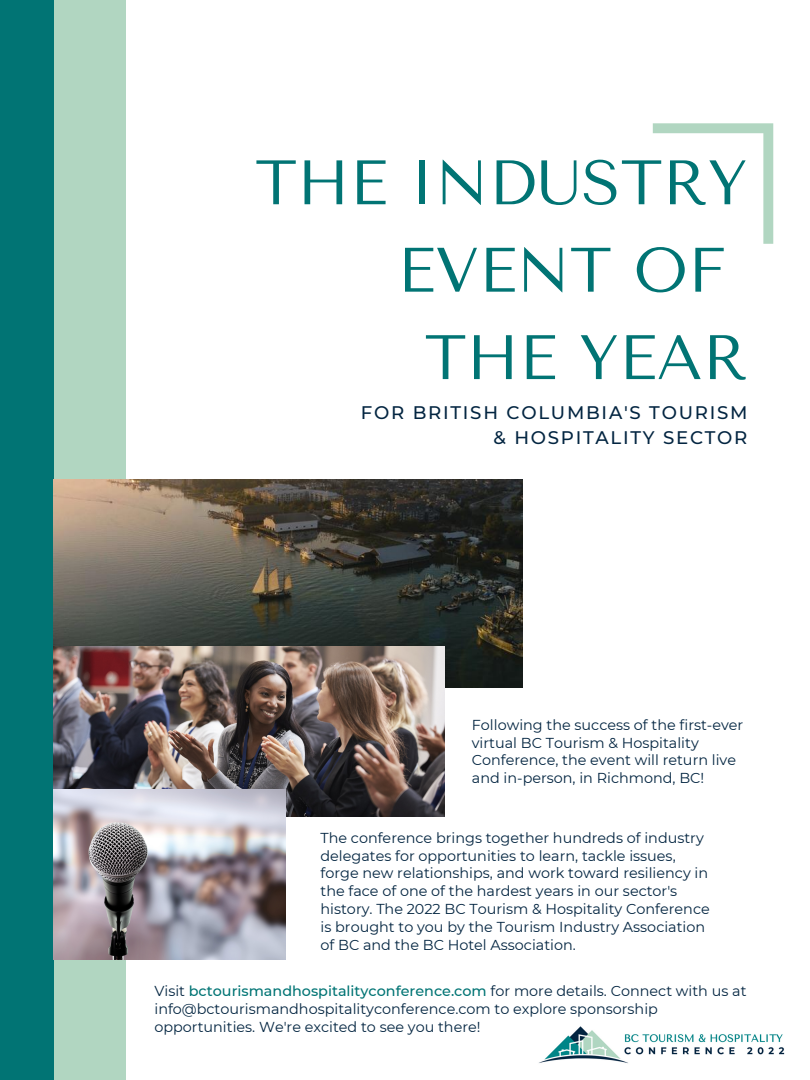
<style>
.page{position:relative;width:810px;height:1080px;background:#fff}
.page>*{position:absolute;margin:0;border:0;box-sizing:border-box;transform-origin:0 0}
.t1{font:62.69px "Tenor Sans";color:#017474}
.t2{font:500 18.19px "Montserrat";letter-spacing:.095em;color:#032541}
.t3{font:14.38px/17.8px "Montserrat";color:#032541}
.s1{font-weight:500;color:#017474}
</style>
<div class="page">
<div style="left:0;top:0;width:126px;height:1080px;background:#b1d6c1"></div>
<svg style="left:653px;top:123px;width:120px;height:121px"></svg>
<div style="left:0;top:0;width:53px;height:1080px;background:#017474"></div>
<img style="left:53px;top:480px;width:470px;height:207px">
<img style="left:53px;top:646px;width:391px;height:170px">
<img style="left:53px;top:790px;width:233px;height:170px">
<img style="left:539px;top:1026px;width:246px;height:38px">
<p class="t1" style="left:255px;top:147px;width:494px">THE INDUSTRY</p>
<p class="t1" style="left:397px;top:234px;width:330px">EVENT OF</p>
<p class="t1" style="left:425px;top:321px;width:324px">THE YEAR</p>
<p class="t2" style="left:361px;top:401px;width:388px">FOR BRITISH COLUMBIA'S TOURISM</p>
<p class="t2" style="left:494px;top:426px;width:255px">&amp; HOSPITALITY SECTOR</p>
<p class="t3" style="left:472px;top:716px;width:273px">Following the success of the first-ever virtual BC Tourism &amp; Hospitality Conference, the event will return live and in-person, in Richmond, BC!</p>
<p class="t3" style="left:321px;top:829px;width:391px">The conference brings together hundreds of industry delegates for opportunities to learn, tackle issues, forge new relationships, and work toward resiliency in the face of one of the hardest years in our sector's history. The 2022 BC Tourism &amp; Hospitality Conference is brought to you by the Tourism Industry Association of BC and the BC Hotel Association.</p>
<p class="t3" style="left:154px;top:982px;width:594px">Visit <span class="s1">bctourismandhospitalityconference.com</span> for more details. Connect with us at info@bctourismandhospitalityconference.com to explore sponsorship opportunities. We're excited to see you there!</p>
</div>
